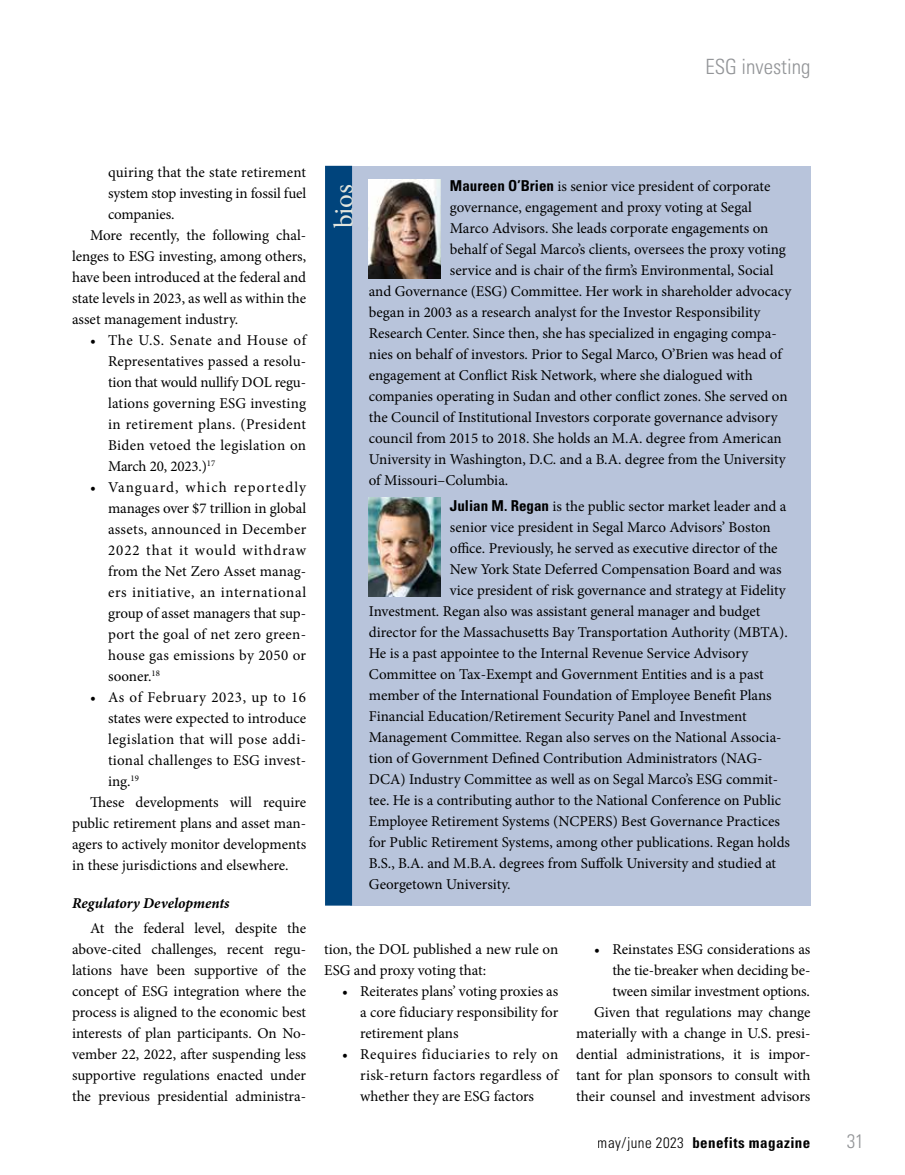
<style>
.page{position:relative;width:905px;height:1175px;background:#fff}
.page>*{position:absolute;margin:0;border:0;box-sizing:border-box;transform-origin:0 0}
.t1{font:27px "Minion Pro";color:#e2e5dd}
.t2{font:300 condensed 21px "Univers LT Pro";color:#939598}
.t3{font:300 condensed 19.5px "Univers LT Pro";color:#939598}
.t4{font:15px/21px "Minion Pro";color:#000;text-align:justify}
.t5{font:15px "Minion Pro";letter-spacing:.035em;color:#000}
.t6{font:700 condensed 15px "Univers LT Pro";letter-spacing:.03em;color:#000}
.t7{font:italic 700 15px "Minion Pro";color:#000}
.s1{font-family:"Univers LT Pro";font-weight:700;font-stretch:condensed}
.s2{font-weight:300}
</style>
<div class="page">
<div style="left:351px;top:166px;width:459px;height:739px;background:#b8c4db"></div>
<img style="left:369px;top:179px;width:72px;height:99px">
<img style="left:369px;top:497px;width:72px;height:99px">
<div style="left:325px;top:166px;width:27px;height:739px;background:#00447c"></div>
<h2 class="t2" style="left:705px;top:52px;width:106px">ESG investing</h2>
<p class="t4" style="left:108px;top:162px;width:199px">quiring that the state retirement</p>
<p class="t4" style="left:108px;top:183px;width:199px">system stop investing in fossil fuel</p>
<p class="t4" style="left:108px;top:204px;width:68px">companies.</p>
<p class="t4" style="left:90px;top:225px;width:218px">More recently, the following chal-</p>
<p class="t4" style="left:72px;top:246px;width:235px">lenges to ESG investing, among others,</p>
<p class="t4" style="left:72px;top:267px;width:235px">have been introduced at the federal and</p>
<p class="t4" style="left:72px;top:288px;width:236px">state levels in 2023, as well as within the</p>
<p class="t4" style="left:72px;top:309px;width:168px">asset management industry.</p>
<p class="t4" style="left:108px;top:330px;width:200px;text-indent:-18px">• The U.S. Senate and House of Representatives passed a resolu&shy;tion that would nullify DOL regu&shy;lations governing ESG investing in retirement plans. (President Biden vetoed the legislation on March 20, 2023.)<sup>17</sup></p>
<p class="t4" style="left:108px;top:477px;width:200px;text-indent:-18px">• Vanguard, which reportedly manages over $7 trillion in global assets, announced in December 2022 that it would withdraw from the Net Zero Asset manag&shy;ers initiative, an international group of asset managers that sup&shy;port the goal of net zero green&shy;house gas emissions by 2050 or sooner.<sup>18</sup></p>
<p class="t5" style="left:90px;top:687px;width:218px">• As of February 2023, up to 16</p>
<p class="t4" style="left:108px;top:708px;width:199px">states were expected to introduce</p>
<p class="t5" style="left:108px;top:729px;width:200px">legislation that will pose addi-</p>
<p class="t4" style="left:108px;top:750px;width:200px">tional challenges to ESG invest-</p>
<p class="t4" style="left:108px;top:771px;width:32px">ing.<sup>19</sup></p>
<p class="t4" style="left:90px;top:792px;width:217px">These developments will require</p>
<p class="t4" style="left:72px;top:813px;width:235px">public retirement plans and asset man-</p>
<p class="t4" style="left:72px;top:834px;width:236px">agers to actively monitor developments</p>
<p class="t4" style="left:72px;top:855px;width:218px">in these jurisdictions and elsewhere.</p>
<p class="t7" style="left:72px;top:892px;width:159px">Regulatory Developments</p>
<p class="t4" style="left:72px;top:918px;width:236px;text-indent:18px">At the federal level, despite the above-cited challenges, recent regu&shy;lations have been supportive of the concept of ESG integration where the process is aligned to the economic best interests of plan participants. On No&shy;vember 22, 2022, after suspending less supportive regulations enacted under the previous presidential administra-</p>
<h1 class="t1" style="left:326px;top:228px;width:46px;rotate:-90deg">bios</h1>
<p class="t4" style="left:450px;top:176px;width:322px"><span class="s1">Maureen O’Brien</span> is senior vice president of corporate</p>
<p class="t4" style="left:450px;top:197px;width:303px">governance, engagement and proxy voting at Segal</p>
<p class="t4" style="left:450px;top:218px;width:320px">Marco Advisors. She leads corporate engagements on</p>
<p class="t4" style="left:450px;top:239px;width:337px">behalf of Segal Marco’s clients, oversees the proxy voting</p>
<p class="t4" style="left:450px;top:260px;width:325px">service and is chair of the firm’s Environmental, Social</p>
<p class="t4" style="left:369px;top:281px;width:424px">and Governance (ESG) Committee. Her work in shareholder advocacy</p>
<p class="t4" style="left:369px;top:302px;width:393px">began in 2003 as a research analyst for the Investor Responsibility</p>
<p class="t4" style="left:369px;top:323px;width:409px">Research Center. Since then, she has specialized in engaging compa-</p>
<p class="t4" style="left:369px;top:344px;width:414px">nies on behalf of investors. Prior to Segal Marco, O’Brien was head of</p>
<p class="t4" style="left:369px;top:365px;width:385px">engagement at Conflict Risk Network, where she dialogued with</p>
<p class="t4" style="left:369px;top:386px;width:420px">companies operating in Sudan and other conflict zones. She served on</p>
<p class="t4" style="left:369px;top:407px;width:410px">the Council of Institutional Investors corporate governance advisory</p>
<p class="t4" style="left:369px;top:428px;width:414px">council from 2015 to 2018. She holds an M.A. degree from American</p>
<p class="t4" style="left:369px;top:449px;width:418px">University in Washington, D.C. and a B.A. degree from the University</p>
<p class="t4" style="left:369px;top:470px;width:141px">of Missouri–Columbia.</p>
<p class="t4" style="left:450px;top:496px;width:338px"><span class="s1">Julian M. Regan</span> is the public sector market leader and a</p>
<p class="t4" style="left:450px;top:517px;width:322px">senior vice president in Segal Marco Advisors’ Boston</p>
<p class="t4" style="left:450px;top:538px;width:329px">office. Previously, he served as executive director of the</p>
<p class="t4" style="left:450px;top:559px;width:333px">New York State Deferred Compensation Board and was</p>
<p class="t4" style="left:450px;top:580px;width:337px">vice president of risk governance and strategy at Fidelity</p>
<p class="t4" style="left:369px;top:601px;width:393px">Investment. Regan also was assistant general manager and budget</p>
<p class="t4" style="left:369px;top:622px;width:420px">director for the Massachusetts Bay Transportation Authority (MBTA).</p>
<p class="t4" style="left:369px;top:643px;width:381px">He is a past appointee to the Internal Revenue Service Advisory</p>
<p class="t4" style="left:369px;top:664px;width:396px">Committee on Tax-Exempt and Government Entities and is a past</p>
<p class="t4" style="left:369px;top:685px;width:404px">member of the International Foundation of Employee Benefit Plans</p>
<p class="t4" style="left:369px;top:706px;width:379px">Financial Education/Retirement Security Panel and Investment</p>
<p class="t4" style="left:369px;top:727px;width:414px">Management Committee. Regan also serves on the National Associa-</p>
<p class="t4" style="left:369px;top:748px;width:395px">tion of Government Defined Contribution Administrators (NAG-</p>
<p class="t4" style="left:369px;top:769px;width:411px">DCA) Industry Committee as well as on Segal Marco’s ESG commit-</p>
<p class="t4" style="left:369px;top:790px;width:414px">tee. He is a contributing author to the National Conference on Public</p>
<p class="t4" style="left:369px;top:811px;width:413px">Employee Retirement Systems (NCPERS) Best Governance Practices</p>
<p class="t4" style="left:369px;top:832px;width:423px">for Public Retirement Systems, among other publications. Regan holds</p>
<p class="t4" style="left:369px;top:853px;width:409px">B.S., B.A. and M.B.A. degrees from Suffolk University and studied at</p>
<p class="t4" style="left:369px;top:874px;width:143px">Georgetown University.</p>
<p class="t4" style="left:324px;top:939px;width:236px">tion, the DOL published a new rule on<br>ESG and proxy voting that:</p>
<p class="t4" style="left:360px;top:981px;width:200px;text-indent:-18px">• Reiterates plans’ voting proxies as a core fiduciary responsibility for retirement plans</p>
<p class="t4" style="left:360px;top:1044px;width:200px;text-indent:-18px">• Requires fiduciaries to rely on risk-return factors regardless of whether they are ESG factors</p>
<p class="t4" style="left:576px;top:939px;width:236px;text-align:right">• Reinstates ESG considerations as the tie-breaker when deciding be&shy;tween similar investment options.<br>Given that regulations may change materially with a change in U.S. presi&shy;dential administrations, it is impor&shy;tant for plan sponsors to consult with their counsel and investment advisors</p>
<p class="t6" style="left:597px;top:1133px;width:214px"><span class="s2">may/june 2023</span> benefits magazine</p>
<h3 class="t3" style="left:846px;top:1128px;width:19px">31</h3>
</div>
